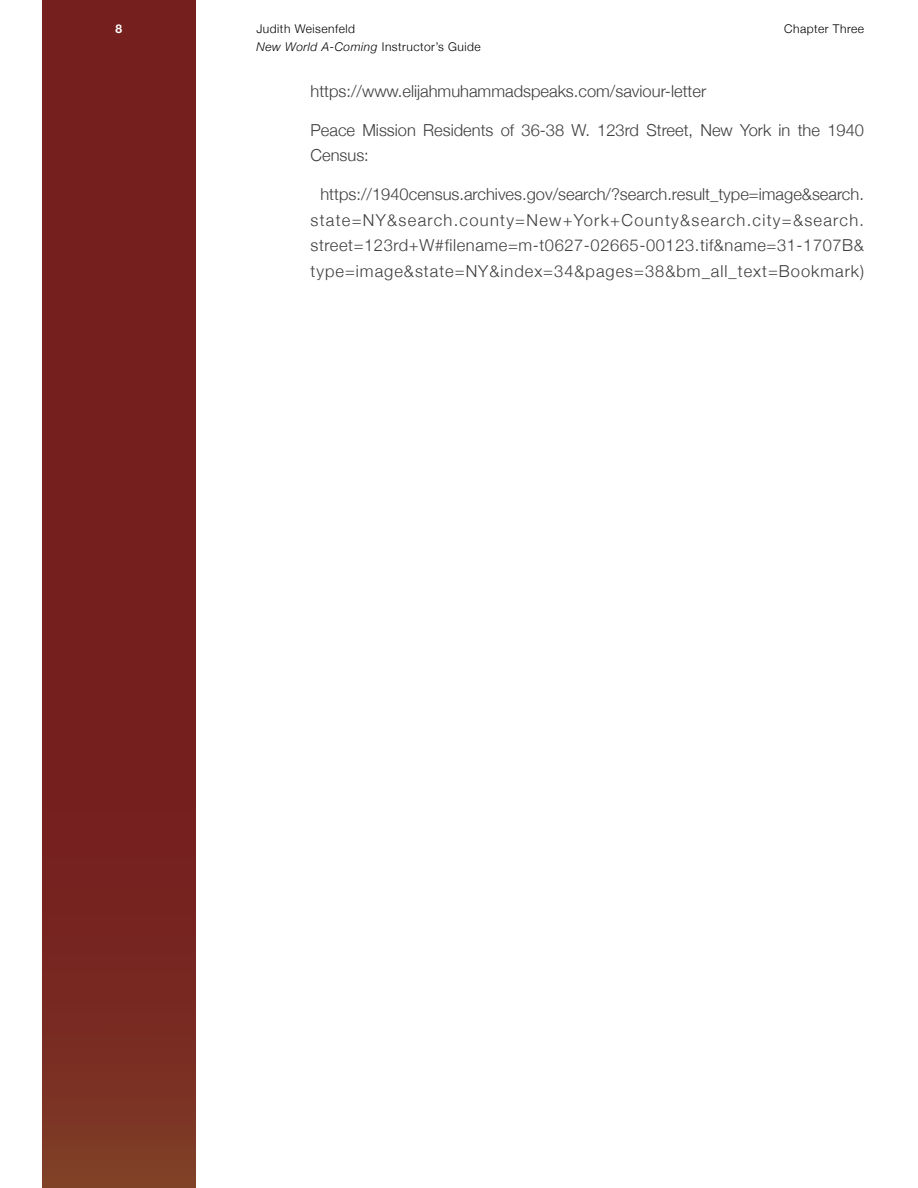
<style>
.page{position:relative;width:918px;height:1188px;background:#fff}
.page>*{position:absolute;margin:0;border:0;box-sizing:border-box;transform-origin:0 0}
.Text{font:300 16.5px/25.5px "Helvetica Neue";letter-spacing:.035em;color:#3e3e3f;text-align:center}
.Text-2{font:300 16.5px/25.5px "Helvetica Neue";color:#3e3e3f}
.cover__biblio{font:300 12px/18px "Helvetica Neue";letter-spacing:.04em;color:#000}
.t1{font:700 12px "Helvetica Neue";color:#fff}
.s1{font-style:italic}
</style>
<div class="page">
<svg style="left:42px;top:0;width:153px;height:1188px;background:#76231f"></svg>
<p class="t1" style="left:115px;top:20px;width:8px">8</p>
<p class="cover__biblio" style="left:256px;top:19px;width:226px">Judith Weisenfeld<br><span class="s1">New World A-Coming</span> Instructor’s Guide</p>
<p class="cover__biblio" style="left:784px;top:19px;width:81px">Chapter Three</p>
<p class="Text-2" style="left:310px;top:77px;width:397px">https://www.elijahmuhammadspeaks.com/saviour-letter</p>
<p class="Text-2" style="left:310px;top:116px;width:555px">Peace Mission Residents of 36-38 W. 123rd Street, New York in the 1940<br>Census:</p>
<p class="Text" style="left:310px;top:181px;width:555px">https://1940census.archives.gov/search/?search.result_type=image&amp;search. state=NY&amp;search.county=New+York+County&amp;search.city=&amp;search. street=123rd+W#filename=m-t0627-02665-00123.tif&amp;name=31-1707B&amp; type=image&amp;state=NY&amp;index=34&amp;pages=38&amp;bm_all_text=Bookmark)</p>
</div>
